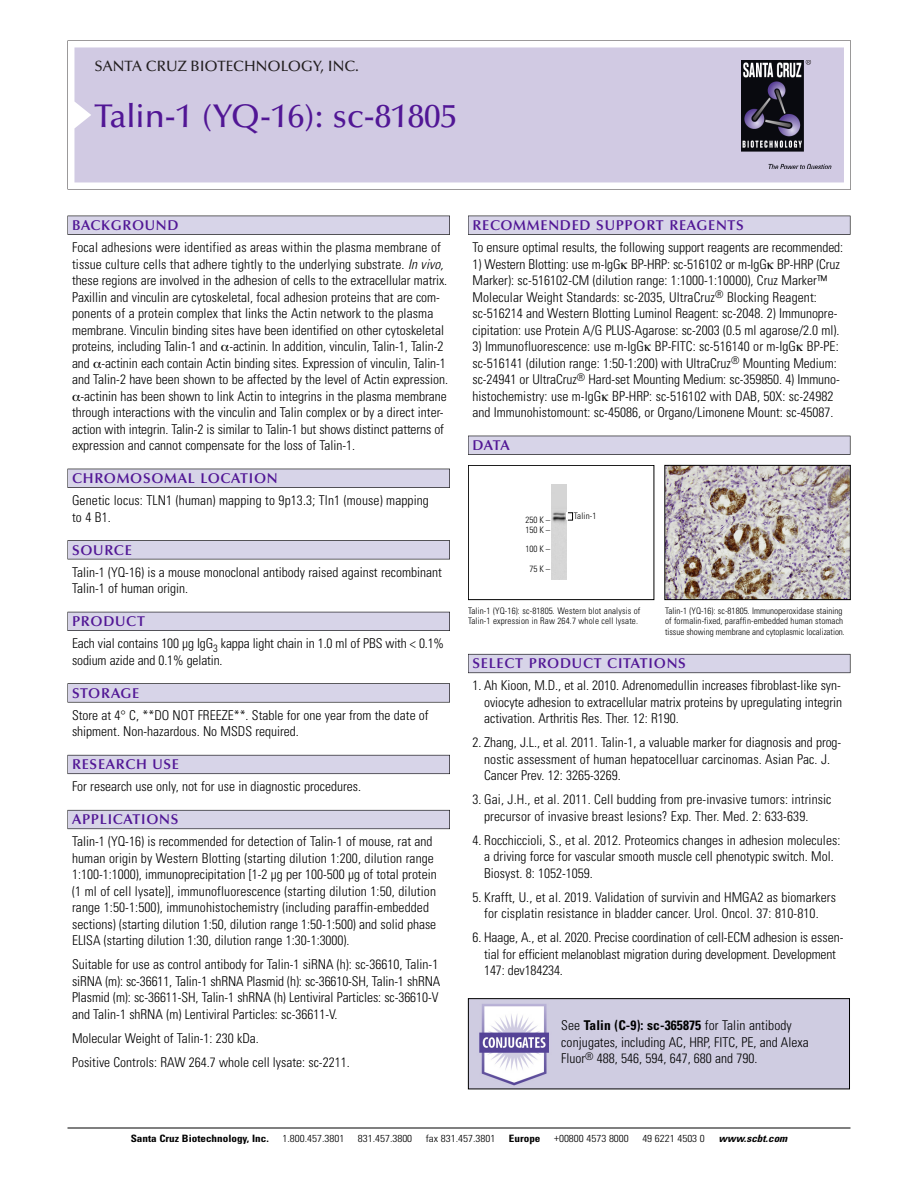
<style>
.page{position:relative;width:918px;height:1188px;background:#fff}
.page>*{position:absolute;margin:0;border:0;box-sizing:border-box;transform-origin:0 0}
.t1{font:500 33px "Optima";color:#511695}
.t2{font:500 15px "Optima";color:#231f20}
.t3{font:600 14.25px "Optima";letter-spacing:.05em;color:#511695}
.t4{font:300 condensed 13.5px/16.5px "Univers";color:#000}
.t5{font:300 condensed 10.2px "Univers";color:#000;scale:1.1 1}
.t6{font:700 condensed 10.2px "Univers";color:#000;scale:1.1 1}
.t7{font:italic 700 condensed 10.2px "Univers";color:#000;scale:1.1 1}
.t8{font:300 condensed 9px/10.5px "Univers";letter-spacing:.01em;color:#000}
.s1{font-style:italic}
.s2{font-weight:700}
</style>
<div class="page">
<svg style="left:74px;top:41px;width:777px;height:148px"></svg>
<div style="left:74px;top:47px;width:770px;height:135px;background:#d1cae3"></div>
<img style="left:741px;top:60px;width:90px;height:108px">
<div style="left:68px;top:216px;width:382px;height:19px;background:#535256"></div>
<div style="left:68px;top:216px;width:381px;height:18px;background:#d7d4e8"></div>
<div style="left:68px;top:469px;width:382px;height:19px;background:#525156"></div>
<div style="left:68px;top:469px;width:381px;height:18px;background:#d7d4e8"></div>
<div style="left:68px;top:540px;width:382px;height:19px;background:#545357"></div>
<div style="left:68px;top:541px;width:381px;height:18px;background:#d7d4e8"></div>
<div style="left:68px;top:612px;width:382px;height:19px;background:#535259"></div>
<div style="left:68px;top:612px;width:381px;height:18px;background:#d7d4e8"></div>
<svg style="left:68px;top:683px;width:382px;height:20px"></svg>
<div style="left:68px;top:684px;width:381px;height:18px;background:#d7d4e8"></div>
<div style="left:68px;top:755px;width:382px;height:19px;background:#64626c"></div>
<div style="left:68px;top:755px;width:381px;height:18px;background:#d7d4e8"></div>
<div style="left:68px;top:810px;width:382px;height:19px;background:#686770"></div>
<div style="left:68px;top:811px;width:381px;height:18px;background:#d7d4e8"></div>
<div style="left:468px;top:216px;width:382px;height:19px;background:#535256"></div>
<div style="left:468px;top:216px;width:382px;height:18px;background:#d7d4e8"></div>
<div style="left:468px;top:436px;width:382px;height:19px;background:#525156"></div>
<div style="left:468px;top:436px;width:382px;height:18px;background:#d7d4e8"></div>
<div style="left:468px;top:654px;width:382px;height:19px;background:#686770"></div>
<div style="left:468px;top:655px;width:382px;height:18px;background:#d7d4e8"></div>
<hr style="left:68px;top:1128px;width:782px;height:1px;background:#000">
<img style="left:666px;top:467px;width:183px;height:131px">
<div style="left:664px;top:465px;width:187px;height:135px;border:1px solid #000"></div>
<img style="left:470px;top:1000px;width:378px;height:87px">
<div style="left:468px;top:998px;width:382px;height:91px;border:1px solid #000"></div>
<div style="left:468px;top:465px;width:186px;height:135px;border:1px solid #000"></div>
<img style="left:551px;top:485px;width:15px;height:95px">
<svg style="left:568px;top:513px;width:5px;height:7px"></svg>
<p class="t2" style="left:94px;top:60px;width:266px">SANTA CRUZ BIOTECHNOLOGY, INC.</p>
<p class="t1" style="left:94px;top:102px;width:364px">Talin-1 (YQ-16): sc-81805</p>
<p class="t3" style="left:72px;top:219px;width:108px">BACKGROUND</p>
<p class="t4" style="left:72px;top:240px;width:370px">Focal adhesions were identified as areas within the plasma membrane of</p>
<p class="t4" style="left:72px;top:257px;width:376px">tissue culture cells that adhere tightly to the underlying substrate. <span class="s1">In vivo,</span></p>
<p class="t4" style="left:72px;top:273px;width:377px">these regions are involved in the adhesion of cells to the extracellular matrix.</p>
<p class="t4" style="left:72px;top:290px;width:370px">Paxillin and vinculin are cytoskeletal, focal adhesion proteins that are com-</p>
<p class="t4" style="left:72px;top:306px;width:363px">ponents of a protein complex that links the Actin network to the plasma</p>
<p class="t4" style="left:72px;top:323px;width:373px">membrane. Vinculin binding sites have been identified on other cytoskeletal</p>
<p class="t4" style="left:72px;top:339px;width:373px">proteins, including Talin-1 and -actinin. In addition, vinculin, Talin-1, Talin-2</p>
<p class="t4" style="left:72px;top:356px;width:375px">and -actinin each contain Actin binding sites. Expression of vinculin, Talin-1</p>
<p class="t4" style="left:72px;top:372px;width:378px">and Talin-2 have been shown to be affected by the level of Actin expression.</p>
<p class="t4" style="left:81px;top:389px;width:368px">-actinin has been shown to link Actin to integrins in the plasma membrane</p>
<p class="t4" style="left:72px;top:405px;width:373px">through interactions with the vinculin and Talin complex or by a direct inter-</p>
<p class="t4" style="left:72px;top:422px;width:373px">action with integrin. Talin-2 is similar to Talin-1 but shows distinct patterns of</p>
<p class="t4" style="left:72px;top:438px;width:285px">expression and cannot compensate for the loss of Talin-1.</p>
<p class="t3" style="left:72px;top:472px;width:207px">CHROMOSOMAL LOCATION</p>
<p class="t4" style="left:72px;top:493px;width:358px">Genetic locus: TLN1 (human) mapping to 9p13.3; Tln1 (mouse) mapping to 4 B1.</p>
<p class="t3" style="left:72px;top:544px;width:61px">SOURCE</p>
<p class="t4" style="left:72px;top:565px;width:371px">Talin-1 (YQ-16) is a mouse monoclonal antibody raised against recombinant<br>Talin-1 of human origin.</p>
<p class="t3" style="left:72px;top:615px;width:74px">PRODUCT</p>
<p class="t4" style="left:72px;top:637px;width:374px">Each vial contains 100 µg IgG<sub>3</sub> kappa light chain in 1.0 ml of PBS with &lt; 0.1% sodium azide and 0.1% gelatin.</p>
<p class="t3" style="left:72px;top:687px;width:69px">STORAGE</p>
<p class="t4" style="left:72px;top:708px;width:358px">Store at 4° C, **DO NOT FREEZE**. Stable for one year from the date of shipment. Non-hazardous. No MSDS required.</p>
<p class="t3" style="left:72px;top:759px;width:109px">RESEARCH USE</p>
<p class="t4" style="left:72px;top:780px;width:291px">For research use only, not for use in diagnostic procedures.</p>
<p class="t3" style="left:72px;top:814px;width:108px">APPLICATIONS</p>
<p class="t4" style="left:72px;top:835px;width:366px">Talin-1 (YQ-16) is recommended for detection of Talin-1 of mouse, rat and human origin by Western Blotting (starting dilution 1:200, dilution range 1:100-1:1000), immunoprecipitation [1-2 µg per 100-500 µg of total protein (1 ml of cell lysate)], immunofluorescence (starting dilution 1:50, dilution range 1:50-1:500), immunohistochemistry (including paraffin-embedded sections) (starting dilution 1:50, dilution range 1:50-1:500) and solid phase ELISA (starting dilution 1:30, dilution range 1:30-1:3000).</p>
<p class="t4" style="left:72px;top:958px;width:370px">Suitable for use as control antibody for Talin-1 siRNA (h): sc-36610, Talin-1 siRNA (m): sc-36611, Talin-1 shRNA Plasmid (h): sc-36610-SH, Talin-1 shRNA Plasmid (m): sc-36611-SH, Talin-1 shRNA (h) Lentiviral Particles: sc-36610-V and Talin-1 shRNA (m) Lentiviral Particles: sc-36611-V.</p>
<p class="t4" style="left:72px;top:1031px;width:188px">Molecular Weight of Talin-1: 230 kDa.</p>
<p class="t4" style="left:72px;top:1055px;width:279px">Positive Controls: RAW 264.7 whole cell lysate: sc-2211.</p>
<p class="t3" style="left:473px;top:219px;width:273px">RECOMMENDED SUPPORT REAGENTS</p>
<p class="t4" style="left:473px;top:240px;width:372px">To ensure optimal results, the following support reagents are recommended:</p>
<p class="t4" style="left:473px;top:257px;width:369px">1) Western Blotting: use m-IgG BP-HRP: sc-516102 or m-IgG BP-HRP (Cruz Marker): sc-516102-CM (dilution range: 1:1000-1:10000), Cruz Marker™ Molecular Weight Standards: sc-2035, UltraCruz<sup>®</sup> Blocking Reagent: sc-516214 and Western Blotting Luminol Reagent: sc-2048. 2) Immunopre&shy;cipitation: use Protein A/G PLUS-Agarose: sc-2003 (0.5 ml agarose/2.0 ml).</p>
<p class="t4" style="left:473px;top:339px;width:369px">3) Immunofluorescence: use m-IgG BP-FITC: sc-516140 or m-IgG BP-PE: sc-516141 (dilution range: 1:50-1:200) with UltraCruz<sup>®</sup> Mounting Medium: sc-24941 or UltraCruz<sup>®</sup> Hard-set Mounting Medium: sc-359850. 4) Immuno&shy;histochemistry: use m-IgG BP-HRP: sc-516102 with DAB, 50X: sc-24982 and Immunohistomount: sc-45086, or Organo/Limonene Mount: sc-45087.</p>
<p class="t3" style="left:473px;top:439px;width:39px">DATA</p>
<p class="t8" style="left:525px;top:516px;width:26px;line-height:10.1px">250 K –<br>150 K –</p>
<p class="t8" style="left:525px;top:545px;width:26px">100 K –</p>
<p class="t8" style="left:529px;top:565px;width:22px">75 K –</p>
<p class="t8" style="left:574px;top:511px;width:24px">Talin-1</p>
<p class="t8" style="left:468px;top:606px;width:174px">Talin-1 (YQ-16): sc-81805. Western blot analysis of<br>Talin-1 expression in Raw 264.7 whole cell lysate.</p>
<p class="t8" style="left:665px;top:606px;width:181px">Talin-1 (YQ-16): sc-81805. Immunoperoxidase staining of formalin-fixed, paraffin-embedded human stomach tissue showing membrane and cytoplasmic localization.</p>
<p class="t3" style="left:473px;top:658px;width:215px">SELECT PRODUCT CITATIONS</p>
<p class="t4" style="left:484px;top:679px;width:359px;text-align:justify;text-indent:-12px">1. Ah Kioon, M.D., et al. 2010. Adrenomedullin increases fibroblast-like syn&shy;oviocyte adhesion to extracellular matrix proteins by upregulating integrin activation. Arthritis Res. Ther. 12: R190.</p>
<p class="t4" style="left:484px;top:736px;width:359px;text-indent:-12px">2. Zhang, J.L., et al. 2011. Talin-1, a valuable marker for diagnosis and prog&shy;nostic assessment of human hepatocelluar carcinomas. Asian Pac. J.<br>Cancer Prev. 12: 3265-3269.</p>
<p class="t4" style="left:484px;top:793px;width:349px;text-indent:-12px">3. Gai, J.H., et al. 2011. Cell budding from pre-invasive tumors: intrinsic precursor of invasive breast lesions? Exp. Ther. Med. 2: 633-639.</p>
<p class="t4" style="left:484px;top:833px;width:358px;text-indent:-12px">4. Rocchiccioli, S., et al. 2012. Proteomics changes in adhesion molecules: a driving force for vascular smooth muscle cell phenotypic switch. Mol.<br>Biosyst. 8: 1052-1059.</p>
<p class="t4" style="left:473px;top:890px;width:365px;text-align:center">5. Krafft, U., et al. 2019. Validation of survivin and HMGA2 as biomarkers for cisplatin resistance in bladder cancer. Urol. Oncol. 37: 810-810.</p>
<p class="t4" style="left:484px;top:931px;width:361px;text-indent:-12px">6. Haage, A., et al. 2020. Precise coordination of cell-ECM adhesion is essen&shy;tial for efficient melanoblast migration during development. Development<br>147: dev184234.</p>
<p class="t4" style="left:561px;top:1019px;width:249px">See <span class="s2">Talin (C-9): sc-365875</span> for Talin antibody conjugates, including AC, HRP, FITC, PE, and Alexa<br>Fluor<sup>®</sup> 488, 546, 594, 647, 680 and 790.</p>
<p class="t6" style="left:131px;top:1135px;width:127px">Santa Cruz Biotechnology, Inc.</p>
<p class="t5" style="left:282px;top:1135px;width:58px">1.800.457.3801</p>
<p class="t5" style="left:358px;top:1135px;width:51px">831.457.3800</p>
<p class="t5" style="left:426px;top:1135px;width:65px">fax 831.457.3801</p>
<p class="t6" style="left:509px;top:1135px;width:30px">Europe</p>
<p class="t5" style="left:554px;top:1135px;width:69px">+00800 4573 8000</p>
<p class="t5" style="left:642px;top:1135px;width:58px">49 6221 4503 0</p>
<p class="t7" style="left:719px;top:1135px;width:66px">www.scbt.com</p>
</div>
